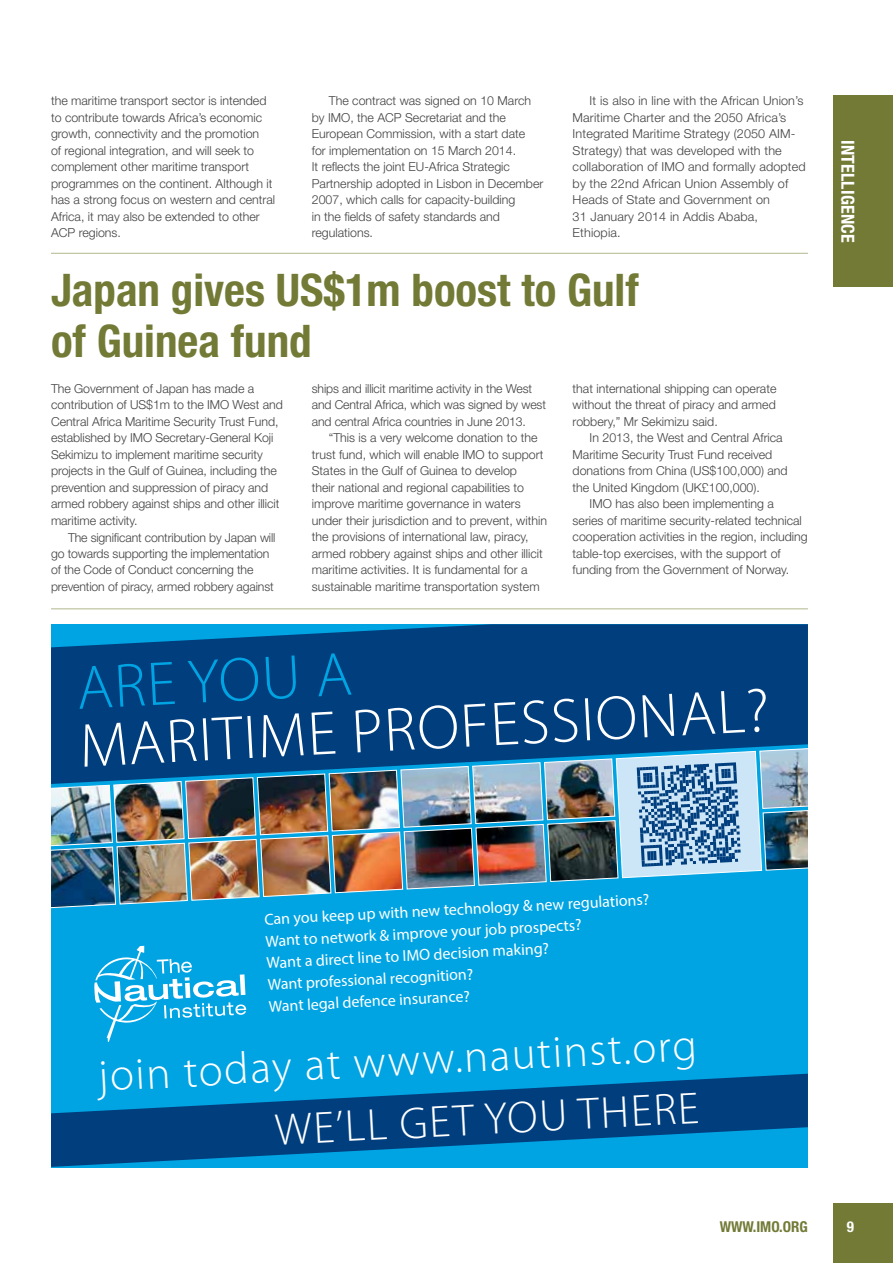
<style>
.page{position:relative;width:893px;height:1263px;background:#fff}
.page>*{position:absolute;margin:0;border:0;box-sizing:border-box;transform-origin:0 0}
.t1{font:300 62.4px "Myriad Pro";color:#fff}
.t2{font:300 62.4px "Myriad Pro";color:#00a4e3}
.t3{font:300 45px "Myriad Pro";color:#fff}
.t4{font:700 condensed 45px/51px "Helvetica Neue";color:#727a36}
.t5{font:700 condensed 18px "Helvetica Neue";letter-spacing:.01em;color:#fff}
.t6{font:15.9px/21.8px "Myriad Pro";color:#fff}
.t7{font:700 condensed 15px "Helvetica Neue";color:#727a36}
.t8{font:700 condensed 15px "Helvetica Neue";color:#fff}
.t9{font:300 12.3px/16.5px "Helvetica Neue";color:#414042}
</style>
<div class="page">
<div style="left:833px;top:96px;width:60px;height:191px;background:#727a36"></div>
<div style="left:833px;top:1203px;width:60px;height:60px;background:#727a36"></div>
<hr style="left:51px;top:253px;width:757px;height:1px;background:#b2b78b">
<hr style="left:51px;top:608px;width:757px;height:1px;background:#b2b78b">
<div style="left:51px;top:624px;width:757px;height:543px;background:#00a4e3"></div>
<div style="left:51px;top:624px;width:757px;height:123px;background:#003e7e"></div>
<img style="left:51px;top:747px;width:757px;height:161px">
<svg style="left:51px;top:1074px;width:757px;height:93px;fill:#003e7e"></svg>
<svg style="left:94px;top:945px;width:152px;height:97px"></svg>
<p class="t9" style="left:51px;top:92px;width:226px">the maritime transport sector is intended to contribute towards Africa’s economic growth, connectivity and the promotion<br>of regional integration, and will seek to complement other maritime transport programmes on the continent. Although it has a strong focus on western and central Africa, it may also be extended to other ACP regions.</p>
<p class="t9" style="left:312px;top:92px;width:233px;text-indent:17px">The contract was signed on 10 March by IMO, the ACP Secretariat and the European Commission, with a start date<br>for implementation on 15 March 2014.<br>It reflects the joint EU-Africa Strategic Partnership adopted in Lisbon in December 2007, which calls for capacity-building<br>in the fields of safety standards and regulations.</p>
<p class="t9" style="left:573px;top:93px;width:235px;text-indent:17px">It is also in line with the African Union’s Maritime Charter and the 2050 Africa’s Integrated Maritime Strategy (2050 AIM-Strategy) that was developed with the collaboration of IMO and formally adopted by the 22nd African Union Assembly of Heads of State and Government on<br>31 January 2014 in Addis Ababa, Ethiopia.</p>
<h2 class="t4" style="left:51px;top:264px;width:589px">Japan gives US$1m boost to Gulf of Guinea fund</h2>
<p class="t9" style="left:51px;top:380px;width:233px">The Government of Japan has made a contribution of US$1m to the IMO West and Central Africa Maritime Security Trust Fund, established by IMO Secretary-General Koji Sekimizu to implement maritime security projects in the Gulf of Guinea, including the prevention and suppression of piracy and armed robbery against ships and other illicit maritime activity.</p>
<p class="t9" style="left:51px;top:529px;width:226px;text-indent:17px">The significant contribution by Japan will go towards supporting the implementation of the Code of Conduct concerning the prevention of piracy, armed robbery against</p>
<p class="t9" style="left:573px;top:380px;width:205px;text-align:justify">that international shipping can operate without the threat of piracy and armed robbery,” Mr Sekimizu said.</p>
<p class="t9" style="left:573px;top:429px;width:217px;text-indent:17px">In 2013, the West and Central Africa Maritime Security Trust Fund received donations from China (US$100,000) and the United Kingdom (UK£100,000).</p>
<p class="t9" style="left:573px;top:495px;width:236px;text-indent:17px">IMO has also been implementing a series of maritime security-related technical cooperation activities in the region, including table-top exercises, with the support of funding from the Government of Norway.</p>
<p class="t9" style="left:312px;top:380px;width:236px">ships and illicit maritime activity in the West and Central Africa, which was signed by west and central Africa countries in June 2013.</p>
<p class="t9" style="left:312px;top:430px;width:237px;text-indent:17px">“This is a very welcome donation to the trust fund, which will enable IMO to support States in the Gulf of Guinea to develop<br>their national and regional capabilities to improve maritime governance in waters under their jurisdiction and to prevent, within the provisions of international law, piracy, armed robbery against ships and other illicit maritime activities. It is fundamental for a sustainable maritime transportation system</p>
<h1 class="t2" style="left:75px;top:651px;width:277px;rotate:-3deg">ARE YOU A</h1>
<h1 class="t1" style="left:78px;top:709px;width:692px;rotate:-3deg">MARITIME PROFESSIONAL?</h1>
<h3 class="t5" style="left:859px;top:140px;width:104px;rotate:90deg">INTELLIGENCE</h3>
<p class="t6" style="left:264px;top:908px;width:387px;rotate:-3deg">Can you keep up with new technology &amp; new regulations?<br>Want to network &amp; improve your job prospects?<br>Want a direct line to IMO decision making?<br>Want professional recognition?<br>Want legal defence insurance?</p>
<h2 class="t3" style="left:97px;top:1049px;width:600px;rotate:-3deg">join today at www.nautinst.org</h2>
<h2 class="t3" style="left:273px;top:1103px;width:426px;rotate:-3deg">WE’LL GET YOU THERE</h2>
<p class="t7" style="left:720px;top:1218px;width:90px">WWW.IMO.ORG</p>
<p class="t8" style="left:847px;top:1218px;width:9px">9</p>
</div>
